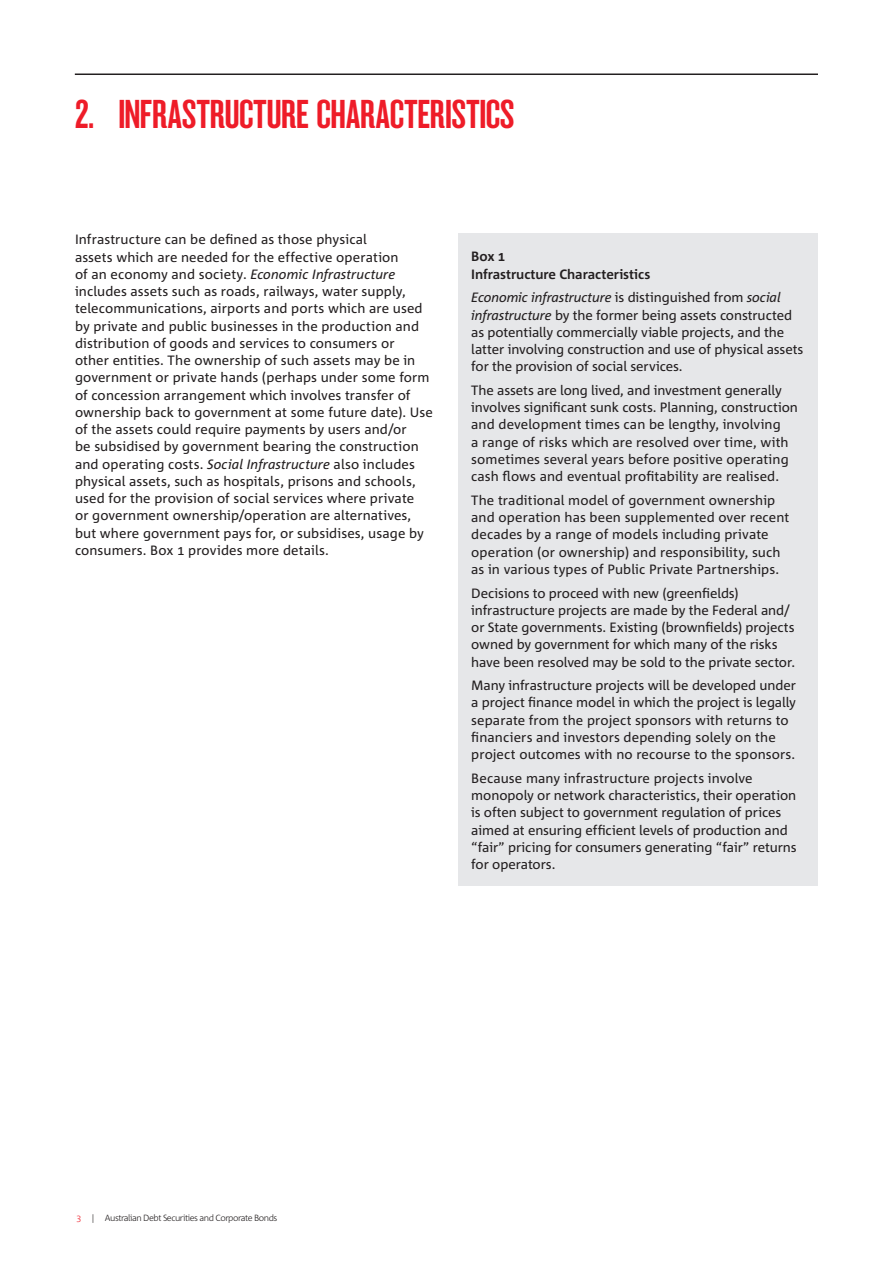
<style>
.page{position:relative;width:893px;height:1263px;background:#fff}
.page>*{position:absolute;margin:0;border:0;box-sizing:border-box;transform-origin:0 0}
.t1{font:37.5px "NAB Impact";letter-spacing:-.01em;color:#ee1c28}
.t2{font:13.5px/17.2px "Corpid";letter-spacing:.005em;color:#231f20}
.t3{font:700 13.5px/17.2px "Corpid";letter-spacing:-.005em;color:#231f20}
.t4{font:300 9px "Corpid";letter-spacing:-.05em;color:#231f20}
.s1{font-style:italic}
</style>
<div class="page">
<hr style="left:75px;top:74px;width:743px;height:1px;background:#231f20">
<div style="left:458px;top:234px;width:360px;height:652px;background:#e6e7e9"></div>
<h1 class="t1" style="left:75px;top:98px;width:441px">2. INFRASTRUCTURE CHARACTERISTICS</h1>
<p class="t2" style="left:75px;top:231px;width:359px">Infrastructure can be defined as those physical<br>assets which are needed for the effective operation<br>of an economy and society. <span class="s1">Economic Infrastructure </span>includes assets such as roads, railways, water supply, telecommunications, airports and ports which are used by private and public businesses in the production and distribution of goods and services to consumers or<br>other entities. The ownership of such assets may be in government or private hands (perhaps under some form of concession arrangement which involves transfer of ownership back to government at some future date). Use of the assets could require payments by users and/or<br>be subsidised by government bearing the construction and operating costs. <span class="s1">Social Infrastructure</span> also includes physical assets, such as hospitals, prisons and schools, used for the provision of social services where private<br>or government ownership/operation are alternatives, but where government pays for, or subsidises, usage by consumers. Box 1 provides more details.</p>
<p class="t3" style="left:471px;top:248px;width:181px">Box 1<br>Infrastructure Characteristics</p>
<p class="t2" style="left:471px;top:289px;width:334px"><span class="s1">Economic infrastructure</span> is distinguished from <span class="s1">social infrastructure</span> by the former being assets constructed as potentially commercially viable projects, and the latter involving construction and use of physical assets for the provision of social services.</p>
<p class="t2" style="left:471px;top:382px;width:328px">The assets are long lived, and investment generally involves significant sunk costs. Planning, construction and development times can be lengthy, involving<br>a range of risks which are resolved over time, with sometimes several years before positive operating cash flows and eventual profitability are realised.</p>
<p class="t2" style="left:471px;top:492px;width:320px">The traditional model of government ownership and operation has been supplemented over recent decades by a range of models including private operation (or ownership) and responsibility, such as in various types of Public Private Partnerships.</p>
<p class="t2" style="left:471px;top:584px;width:325px">Decisions to proceed with new (greenfields) infrastructure projects are made by the Federal and/ or State governments. Existing (brownfields) projects owned by government for which many of the risks have been resolved may be sold to the private sector.</p>
<p class="t2" style="left:471px;top:677px;width:326px">Many infrastructure projects will be developed under a project finance model in which the project is legally separate from the project sponsors with returns to financiers and investors depending solely on the project outcomes with no recourse to the sponsors.</p>
<p class="t2" style="left:471px;top:770px;width:327px">Because many infrastructure projects involve monopoly or network characteristics, their operation is often subject to government regulation of prices aimed at ensuring efficient levels of production and “fair” pricing for consumers generating “fair” returns for operators.</p>
<p class="t4" style="left:91px;top:1212px;width:188px">| Australian Debt Securities and Corporate Bonds</p>
</div>
